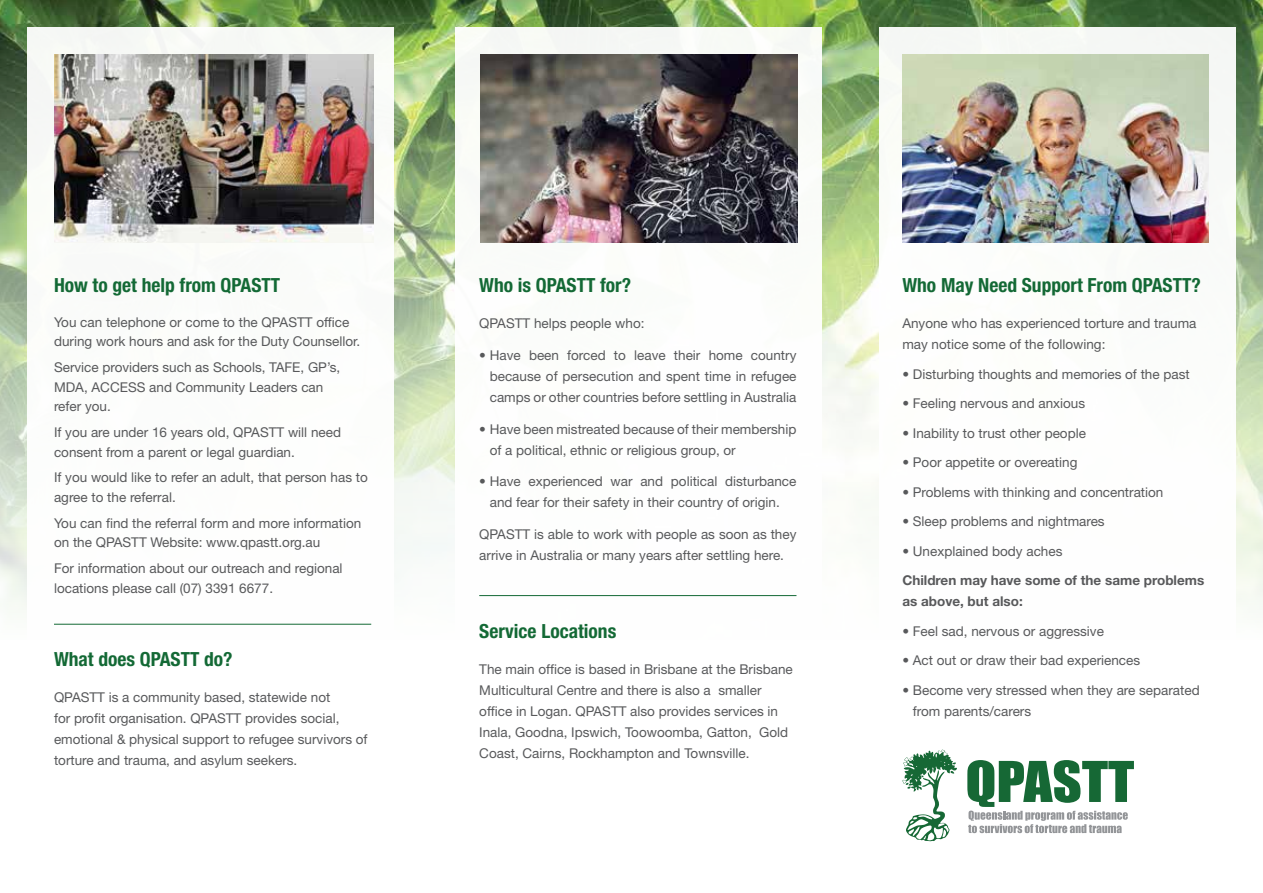
<style>
.page{position:relative;width:1263px;height:893px;background:#fff}
.page>*{position:absolute;margin:0;border:0;box-sizing:border-box;transform-origin:0 0}
.t1{font:700 condensed 19.5px "Helvetica Neue LT Std";color:#136935}
.t2{font:13.5px/21px "Helvetica Neue LT Std";color:#58595b}
.t3{font:700 13.5px/21px "Helvetica Neue LT Std";color:#58595b}
</style>
<div class="page">
<img style="left:0;top:0;width:1263px;height:610px">
<div style="left:28px;top:28px;width:366px;height:865px;background:#fff"></div>
<div style="left:456px;top:28px;width:366px;height:865px;background:#fff"></div>
<div style="left:879px;top:28px;width:356px;height:865px;background:#fff"></div>
<hr style="left:54px;top:624px;width:317px;height:1px;background:#136935">
<img style="left:54px;top:54px;width:319px;height:188px">
<img style="left:480px;top:54px;width:317px;height:188px">
<hr style="left:479px;top:595px;width:317px;height:1px;background:#136935">
<img style="left:902px;top:54px;width:307px;height:188px">
<svg style="left:902px;top:750px;width:55px;height:91px"></svg>
<svg style="left:967px;top:760px;width:167px;height:73px"></svg>
<h1 class="t1" style="left:54px;top:274px;width:228px">How to get help from QPASTT</h1>
<p class="t2" style="left:54px;top:312px;width:308px;line-height:19.5px">You can telephone or come to the QPASTT office during work hours and ask for the Duty Counsellor.</p>
<p class="t2" style="left:54px;top:357px;width:288px;line-height:19.5px">Service providers such as Schools, TAFE, GP’s,<br>MDA, ACCESS and Community Leaders can refer you.</p>
<p class="t2" style="left:54px;top:422px;width:289px;line-height:19.5px">If you are under 16 years old, QPASTT will need consent from a parent or legal guardian.</p>
<p class="t2" style="left:54px;top:468px;width:315px;line-height:19.5px">If you would like to refer an adult, that person has to agree to the referral.</p>
<p class="t2" style="left:54px;top:513px;width:309px;line-height:19.5px">You can find the referral form and more information on the QPASTT Website: www.qpastt.org.au</p>
<p class="t2" style="left:54px;top:558px;width:290px;line-height:19.5px">For information about our outreach and regional locations please call (07) 3391 6677.</p>
<h1 class="t1" style="left:54px;top:648px;width:180px">What does QPASTT do?</h1>
<p class="t2" style="left:54px;top:687px;width:315px">QPASTT is a community based, statewide not<br>for profit organisation. QPASTT provides social, emotional &amp; physical support to refugee survivors of torture and trauma, and asylum seekers.</p>
<h1 class="t1" style="left:479px;top:274px;width:153px">Who is QPASTT for?</h1>
<p class="t2" style="left:479px;top:313px;width:167px">QPASTT helps people who:</p>
<p class="t2" style="left:490px;top:344px;width:308px;text-align:justify;text-indent:-11px">• Have been forced to leave their home country because of persecution and spent time in refugee camps or other countries before settling in Australia</p>
<p class="t2" style="left:490px;top:418px;width:308px;text-indent:-11px">• Have been mistreated because of their membership of a political, ethnic or religious group, or</p>
<p class="t2" style="left:479px;top:471px;width:319px;text-align:center">• Have experienced war and political disturbance and fear for their safety in their country of origin.</p>
<p class="t2" style="left:479px;top:523px;width:319px">QPASTT is able to work with people as soon as they arrive in Australia or many years after settling here.</p>
<h1 class="t1" style="left:479px;top:619px;width:139px">Service Locations</h1>
<p class="t2" style="left:479px;top:658px;width:315px">The main office is based in Brisbane at the Brisbane Multicultural Centre and there is also a smaller office in Logan. QPASTT also provides services in Inala, Goodna, Ipswich, Toowoomba, Gatton, Gold Coast, Cairns, Rockhampton and Townsville.</p>
<h1 class="t1" style="left:902px;top:274px;width:300px">Who May Need Support From QPASTT?</h1>
<p class="t2" style="left:902px;top:313px;width:296px">Anyone who has experienced torture and trauma may notice some of the following:</p>
<p class="t2" style="left:902px;top:363px;width:289px">• Disturbing thoughts and memories of the past</p>
<p class="t2" style="left:902px;top:393px;width:184px">• Feeling nervous and anxious</p>
<p class="t2" style="left:902px;top:422px;width:185px">• Inability to trust other people</p>
<p class="t2" style="left:902px;top:452px;width:177px">• Poor appetite or overeating</p>
<p class="t2" style="left:902px;top:481px;width:263px">• Problems with thinking and concentration</p>
<p class="t2" style="left:902px;top:511px;width:204px">• Sleep problems and nightmares</p>
<p class="t2" style="left:902px;top:540px;width:162px">• Unexplained body aches</p>
<p class="t3" style="left:902px;top:570px;width:303px">Children may have some of the same problems as above, but also:</p>
<p class="t2" style="left:902px;top:620px;width:203px">• Feel sad, nervous or aggressive</p>
<p class="t2" style="left:902px;top:650px;width:239px">• Act out or draw their bad experiences</p>
<p class="t2" style="left:913px;top:679px;width:288px;text-indent:-11px">• Become very stressed when they are separated from parents/carers</p>
</div>
